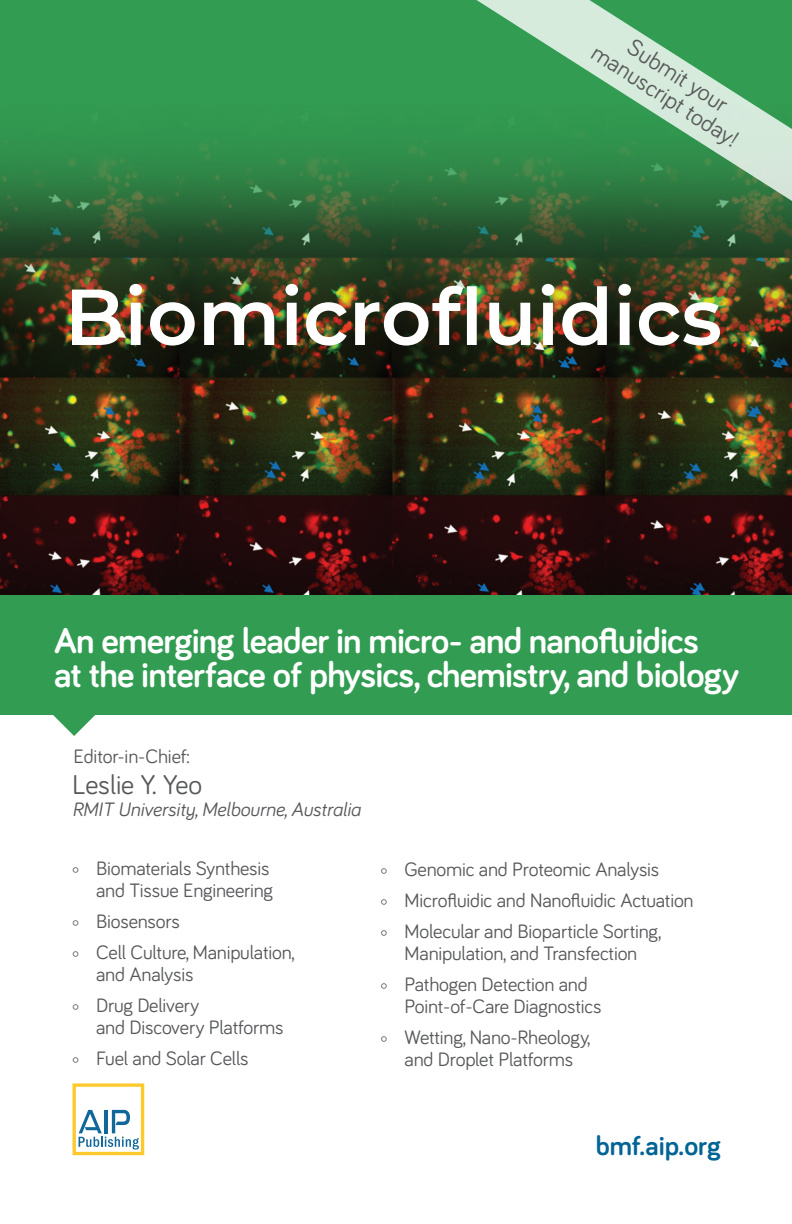
<style>
.page{position:relative;width:792px;height:1224px;background:#fff}
.page>*{position:absolute;margin:0;border:0;box-sizing:border-box;transform-origin:0 0}
.t1{font:700 36.8px/35px "Bariol";letter-spacing:-.02em;color:#fff}
.t2{font:28px "Bariol";letter-spacing:-.005em;color:#57585a}
.t3{font:700 28px "Bariol";color:#006494}
.t4{font:24px "Bariol";color:#57585a}
.t5{font:20px/31px "Bariol";letter-spacing:-.01em;color:#57585a}
.t6{font:italic 20px "Bariol";letter-spacing:-.005em;color:#57585a}
</style>
<div class="page">
<div style="left:0;top:0;width:792px;height:639px;background:#329c52"></div>
<img style="left:0;top:146px;width:792px;height:448px">
<div style="left:0;top:600px;width:792px;height:115px;background:#329c52"></div>
<svg style="left:53px;top:715px;width:42px;height:21px"></svg>
<div style="left:73px;top:1083px;width:71px;height:72px;border:3px solid #fdc92d"></div>
<svg style="left:79px;top:1110px;width:60px;height:40px"></svg>
<svg style="left:72px;top:290px;width:49px;height:55px;background:#b7b3a7"></svg>
<svg style="left:129px;top:284px;width:13px;height:61px"></svg>
<svg style="left:150px;top:302px;width:45px;height:44px;background:#95928a"></svg>
<svg style="left:204px;top:302px;width:70px;height:43px;background:#95938b"></svg>
<svg style="left:285px;top:284px;width:13px;height:61px"></svg>
<svg style="left:306px;top:302px;width:41px;height:44px;background:#a19582"></svg>
<svg style="left:355px;top:286px;width:122px;height:60px;background:#7d7c71"></svg>
<svg style="left:489px;top:303px;width:41px;height:43px;background:#b7ad99"></svg>
<svg style="left:542px;top:284px;width:12px;height:61px"></svg>
<svg style="left:562px;top:286px;width:45px;height:60px;background:#9d9788"></svg>
<svg style="left:618px;top:284px;width:13px;height:61px"></svg>
<img style="left:639px;top:302px;width:81px;height:44px">
<svg style="left:421px;top:0;width:371px;height:238px"></svg>
<p class="t4" style="left:639px;top:31px;width:116px;rotate:33deg">Submit your</p>
<p class="t4" style="left:603px;top:36px;width:170px;rotate:33deg">manuscript today!</p>
<h1 class="t1" style="left:54px;top:621px;width:687px">An emerging leader in micro- and nanofluidics<br>at the interface of physics, chemistry, and biology</h1>
<p class="t5" style="left:73px;top:740px;width:118px">Editor-in-Chief:</p>
<h2 class="t2" style="left:72px;top:765px;width:132px">Leslie Y. Yeo</h2>
<p class="t6" style="left:72px;top:796px;width:290px">RMIT University, Melbourne, Australia</p>
<p class="t5" style="left:72px;top:856px;width:203px;line-height:22px;text-align:right">° Biomaterials Synthesis and Tissue Engineering</p>
<p class="t5" style="left:72px;top:905px;width:224px">° Biosensors<br>° Cell Culture, Manipulation,</p>
<p class="t5" style="left:72px;top:958px;width:129px;text-align:right">and Analysis<br>° Drug Delivery</p>
<p class="t5" style="left:72px;top:1011px;width:213px;text-indent:24px">and Discovery Platforms ° Fuel and Solar Cells</p>
<p class="t5" style="left:381px;top:853px;width:315px">° Genomic and Proteomic Analysis<br>° Microfluidic and Nanofluidic Actuation ° Molecular and Bioparticle Sorting,</p>
<p class="t5" style="left:381px;top:937px;width:258px;text-indent:24px">Manipulation, and Transfection ° Pathogen Detection and</p>
<p class="t5" style="left:381px;top:990px;width:223px;text-indent:24px">Point-of-Care Diagnostics ° Wetting, Nano-Rheology,</p>
<p class="t5" style="left:405px;top:1043px;width:170px">and Droplet Platforms</p>
<h2 class="t3" style="left:596px;top:1126px;width:127px">bmf.aip.org</h2>
</div>
